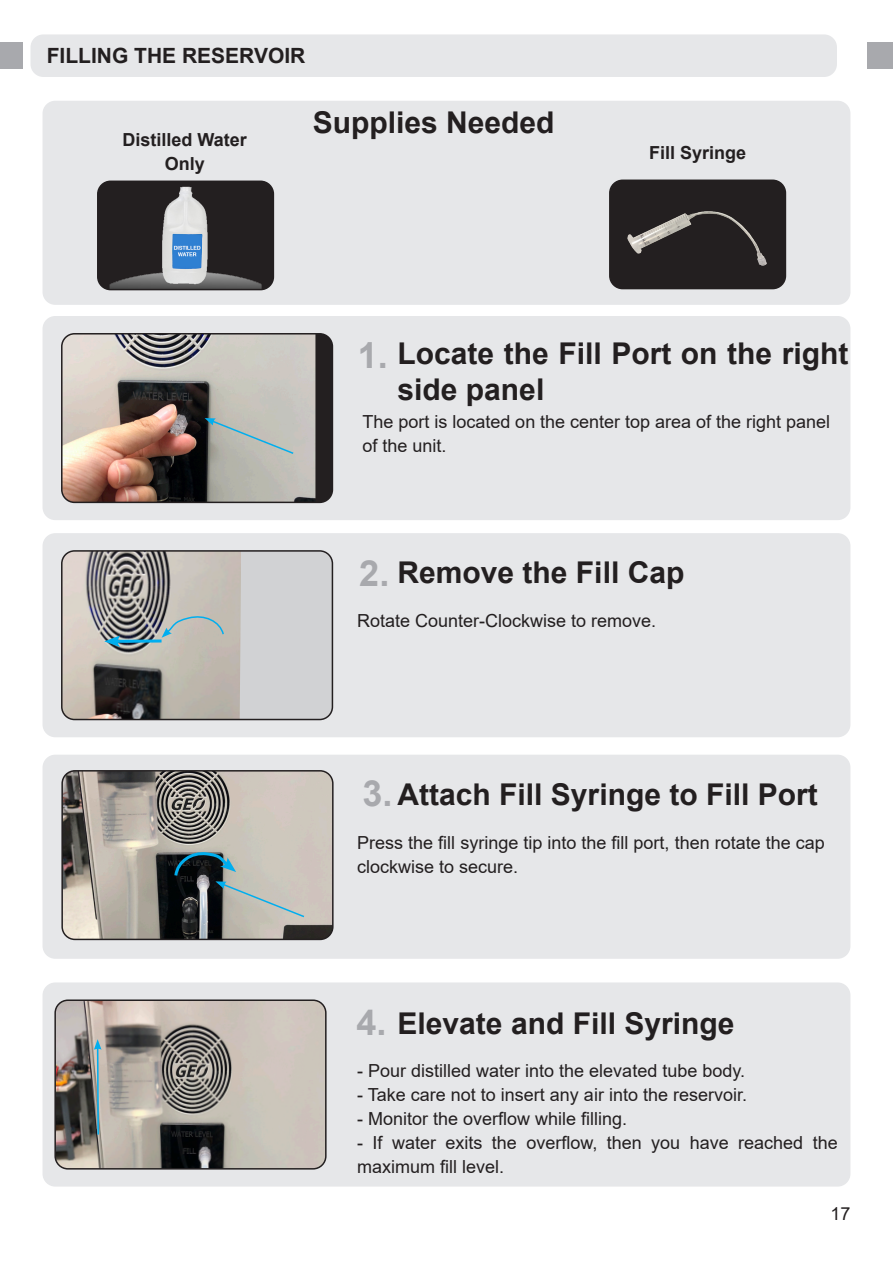
<style>
.page{position:relative;width:893px;height:1263px;background:#fff}
.page>*{position:absolute;margin:0;border:0;box-sizing:border-box;transform-origin:0 0}
.Step_number{font:700 36px "Arial";color:#a8a9ad}
.Step_title{font:700 30px/36px "Arial";color:#231f20}
.Subtitle{font:700 21px "Arial";color:#231f20}
.Normal_text_-_justif{font:18px/24px "Arial";color:#231f20}
.Normal_text_-_justif-2{font:700 18px "Arial";color:#231f20}
</style>
<div class="page">
<div style="left:43px;top:316px;width:807px;height:204px;background:#e6e7e9;border-radius:13px"></div>
<div style="left:43px;top:755px;width:807px;height:204px;background:#e6e7e9;border-radius:13px"></div>
<div style="left:43px;top:533px;width:807px;height:204px;background:#e6e7e9;border-radius:13px"></div>
<div style="left:43px;top:101px;width:807px;height:204px;background:#e6e7e9;border-radius:13px"></div>
<div style="left:43px;top:982px;width:807px;height:204px;background:#e6e7e9;border-radius:13px"></div>
<div style="left:0;top:43px;width:23px;height:26px;background:#a8a9ad"></div>
<div style="left:867px;top:43px;width:26px;height:26px;background:#a8a9ad"></div>
<div style="left:62px;top:551px;width:270px;height:168px;background:#d1d2d4;border-radius:13px"></div>
<img style="left:62px;top:553px;width:179px;height:166px">
<div style="left:61px;top:550px;width:272px;height:170px;border:2px solid #231f20;border-radius:13px"></div>
<div style="left:62px;top:334px;width:270px;height:168px;background:#231f20;border-radius:13px"></div>
<img style="left:62px;top:334px;width:253px;height:168px">
<div style="left:61px;top:333px;width:272px;height:170px;border:2px solid #231f20;border-radius:13px"></div>
<img style="left:64px;top:773px;width:267px;height:164px">
<div style="left:61px;top:770px;width:273px;height:170px;border:2px solid #231f20;border-radius:13px"></div>
<img style="left:57px;top:1002px;width:267px;height:167px">
<div style="left:54px;top:999px;width:273px;height:170px;border:2px solid #231f20;border-radius:13px"></div>
<div style="left:98px;top:181px;width:175px;height:109px;background:#231f20;border-radius:13px"></div>
<img style="left:110px;top:186px;width:152px;height:101px">
<div style="left:97px;top:181px;width:177px;height:109px;border:2px solid #231f20;border-radius:13px"></div>
<img style="left:614px;top:184px;width:171px;height:105px">
<div style="left:609px;top:180px;width:177px;height:109px;border:2px solid #231f20;border-radius:13px"></div>
<div style="left:31px;top:34px;width:806px;height:43px;background:#e6e7e9;border-radius:13px"></div>
<svg style="left:205px;top:418px;width:90px;height:37px;background:#acb4af"></svg>
<svg style="left:120px;top:639px;width:42px;height:4px"></svg>
<svg style="left:104px;top:635px;width:16px;height:12px"></svg>
<svg style="left:162px;top:612px;width:63px;height:26px;background:#b2bbb8"></svg>
<svg style="left:94px;top:1039px;width:8px;height:97px"></svg>
<svg style="left:172px;top:849px;width:134px;height:69px;background:#868c8a"></svg>
<p class="Subtitle" style="left:47px;top:41px;width:260px">FILLING THE RESERVOIR</p>
<p class="Normal_text_-_justif-2" style="left:123px;top:127px;width:126px">Distilled Water</p>
<p class="Normal_text_-_justif-2" style="left:165px;top:151px;width:42px">Only</p>
<p class="Step_title" style="left:313px;top:105px;width:243px">Supplies Needed</p>
<p class="Normal_text_-_justif-2" style="left:649px;top:140px;width:99px">Fill Syringe</p>
<p class="Step_number" style="left:358px;top:330px;width:32px">1.</p>
<p class="Step_title" style="left:398px;top:336px;width:452px">Locate the Fill Port on the right side panel</p>
<p class="Normal_text_-_justif" style="left:362px;top:409px;width:469px">The port is located on the center top area of the right panel of the unit.</p>
<p class="Step_number" style="left:359px;top:548px;width:32px">2.</p>
<p class="Step_title" style="left:398px;top:555px;width:288px">Remove the Fill Cap</p>
<p class="Normal_text_-_justif" style="left:357px;top:609px;width:301px">Rotate Counter-Clockwise to remove.</p>
<p class="Step_number" style="left:362px;top:768px;width:32px">3.</p>
<p class="Step_title" style="left:398px;top:776px;width:422px">Attach Fill Syringe to Fill Port</p>
<p class="Normal_text_-_justif" style="left:357px;top:830px;width:469px">Press the fill syringe tip into the fill port, then rotate the cap clockwise to secure.</p>
<p class="Step_number" style="left:357px;top:997px;width:32px">4.</p>
<p class="Step_title" style="left:398px;top:1005px;width:338px">Elevate and Fill Syringe</p>
<p class="Normal_text_-_justif" style="left:357px;top:1058px;width:389px">- Pour distilled water into the elevated tube body.</p>
<p class="Normal_text_-_justif" style="left:357px;top:1082px;width:391px">- Take care not to insert any air into the reservoir.</p>
<p class="Normal_text_-_justif" style="left:357px;top:1106px;width:272px">- Monitor the overflow while filling.</p>
<p class="Normal_text_-_justif" style="left:357px;top:1130px;width:482px">- If water exits the overflow, then you have reached the maximum fill level.</p>
<p class="Normal_text_-_justif" style="left:830px;top:1201px;width:22px">17</p>
</div>
